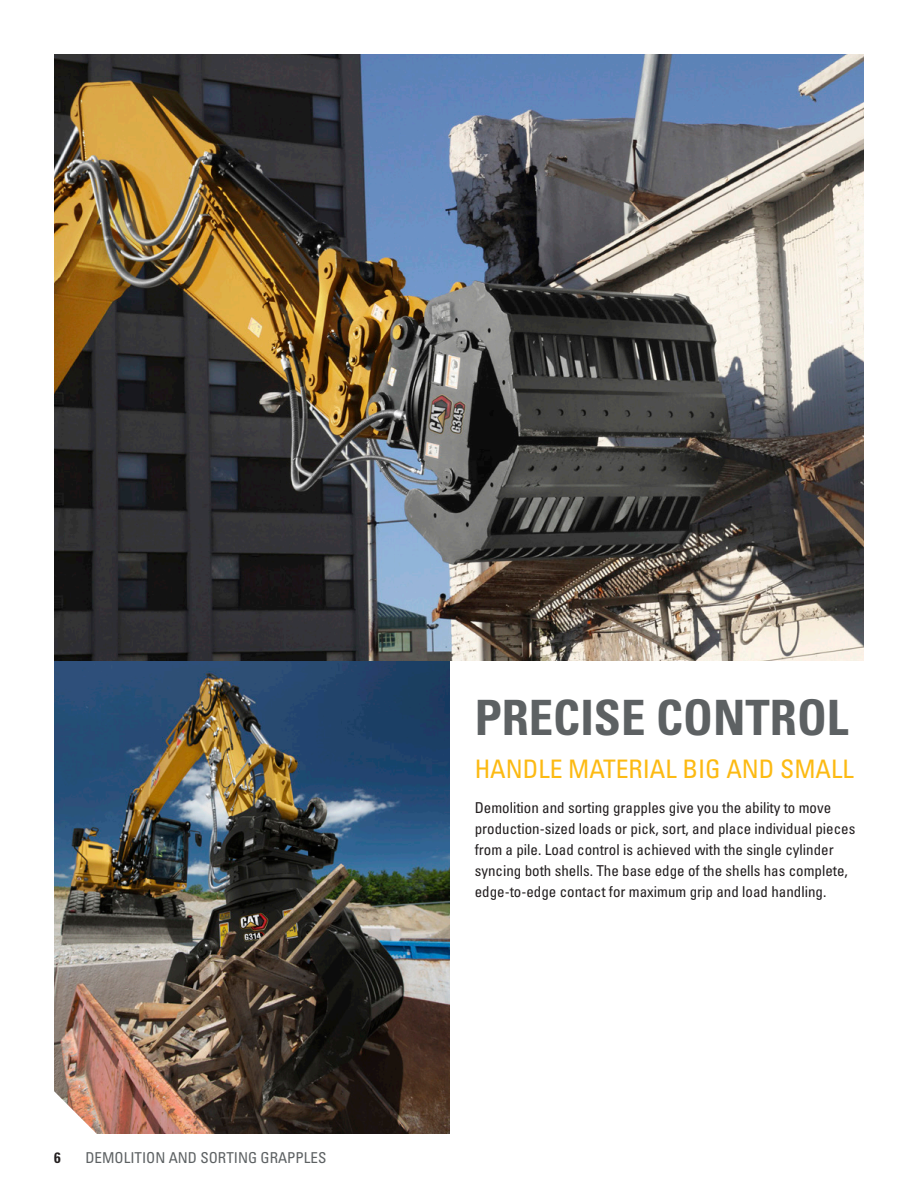
<style>
.page{position:relative;width:918px;height:1188px;background:#fff}
.page>*{position:absolute;margin:0;border:0;box-sizing:border-box;transform-origin:0 0}
.t1{font:48.75px "Univers LTCYR 67 Bold Cond";color:#5d6163}
.t2{font:condensed 25.5px "Univers LTCYR 57";color:#fcba13}
.t3{font:condensed 15px/21px "Univers LTCYR 57";color:#231f20}
.t4{font:condensed 15px "Univers LTCYR 57";color:#5d6163}
.t5{font:15px "Univers LTCYR 67 Bold Cond";color:#231f20}
</style>
<div class="page">
<img style="left:54px;top:661px;width:396px;height:473px">
<img style="left:54px;top:54px;width:810px;height:607px">
<p class="t5" style="left:54px;top:1148px;width:8px">6</p>
<p class="t4" style="left:86px;top:1148px;width:242px">DEMOLITION AND SORTING GRAPPLES</p>
<h1 class="t1" style="left:475px;top:687px;width:375px">PRECISE CONTROL</h1>
<h2 class="t2" style="left:475px;top:753px;width:381px">HANDLE MATERIAL BIG AND SMALL</h2>
<p class="t3" style="left:475px;top:796px;width:382px">Demolition and sorting grapples give you the ability to move production-sized loads or pick, sort, and place individual pieces from a pile. Load control is achieved with the single cylinder syncing both shells. The base edge of the shells has complete, edge-to-edge contact for maximum grip and load handling.</p>
</div>
